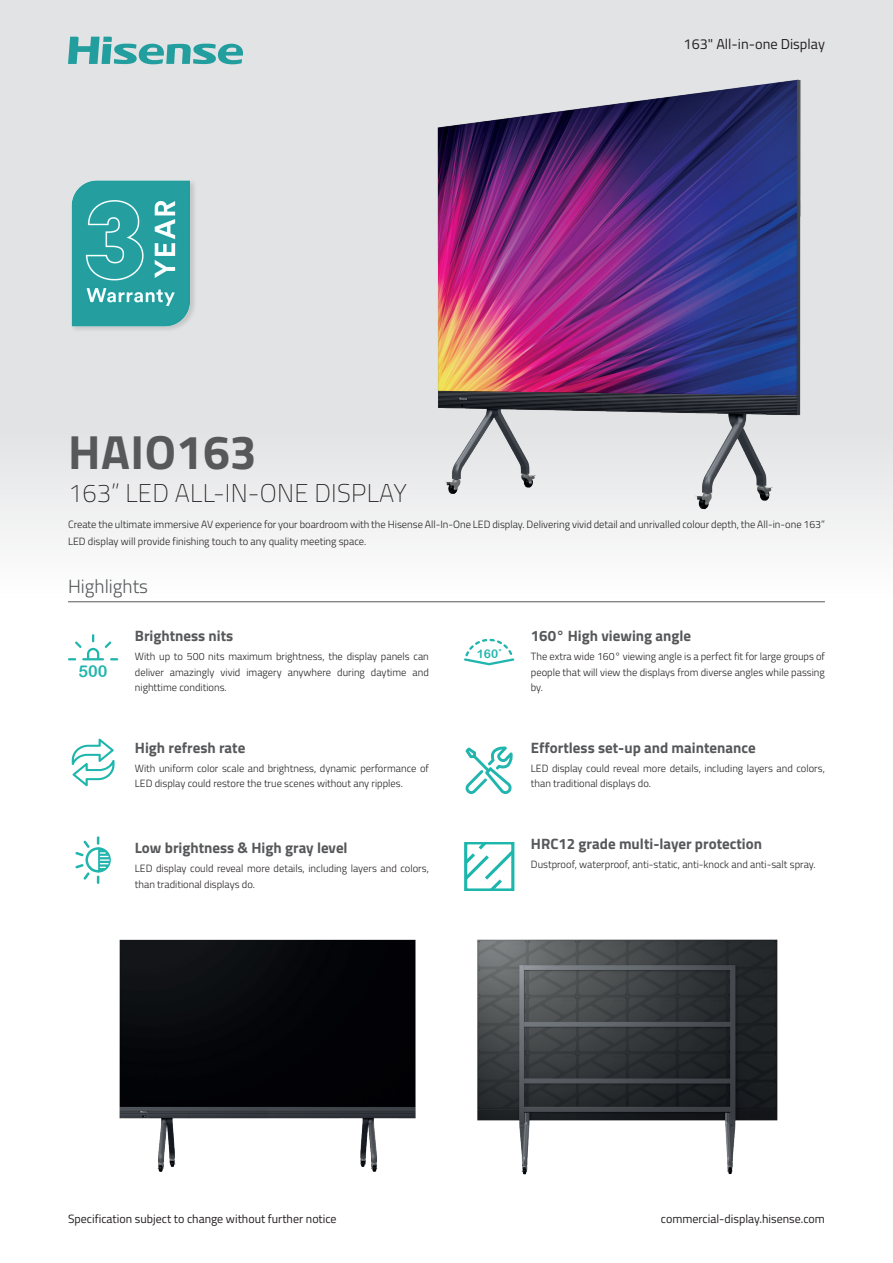
<style>
.page{position:relative;width:893px;height:1263px;background:#fff}
.page>*{position:absolute;margin:0;border:0;box-sizing:border-box;transform-origin:0 0}
.t1{font:700 48px "Titillium Web";letter-spacing:.005em;color:#57585a}
.t2{font:200 25.65px "Titillium Web";letter-spacing:.01em;color:#231f20}
.t3{font:300 19.05px "Titillium Web";color:#57585a}
.t4{font:16.35px "Arial Rounded MT Bold";color:#21b5ad}
.t5{font:700 15px "Titillium Web";color:#57585a}
.t6{font:14.4px "Titillium Web";color:#231f20}
.t7{font:12px "Titillium Web";color:#231f20}
.t8{font:12px "Arial Rounded MT Bold";color:#21b5ad}
.t9{font:300 10.5px/15.3px "Titillium Web";color:#231f20}
</style>
<div class="page">
<div style="left:0;top:0;width:892px;height:703px;background:linear-gradient(to bottom,#d9dbdc,#fafafa)"></div>
<svg style="left:68px;top:37px;width:177px;height:27px;background:#83c0c1"></svg>
<div style="left:70px;top:179px;width:127px;height:154px;background:#231f20;opacity:.15"></div>
<img style="left:68px;top:180px;width:145px;height:146px">
<img style="left:119px;top:939px;width:297px;height:233px">
<img style="left:477px;top:939px;width:301px;height:236px">
<svg style="left:68px;top:634px;width:50px;height:26px"></svg>
<svg style="left:464px;top:639px;width:50px;height:26px"></svg>
<svg style="left:72px;top:739px;width:43px;height:47px"></svg>
<svg style="left:465px;top:746px;width:48px;height:48px"></svg>
<svg style="left:75px;top:836px;width:36px;height:48px"></svg>
<svg style="left:464px;top:843px;width:50px;height:47px"></svg>
<hr style="left:68px;top:601px;width:757px;height:1px;background:#57585a">
<img style="left:413px;top:72px;width:407px;height:442px">
<h1 class="t1" style="left:68px;top:416px;width:190px">HAIO163</h1>
<h2 class="t2" style="left:68px;top:474px;width:340px">163” LED ALL-IN-ONE DISPLAY</h2>
<h3 class="t6" style="left:684px;top:34px;width:143px">163" All-in-one Display</h3>
<p class="t9" style="left:68px;top:516px;width:758px;line-height:16.5px">Create the ultimate immersive AV experience for your boardroom with the Hisense All-In-One LED display. Delivering vivid detail and unrivalled colour depth, the All-in-one 163”<br>LED display will provide finishing touch to any quality meeting space.</p>
<h3 class="t3" style="left:68px;top:572px;width:82px">Highlights</h3>
<h3 class="t4" style="left:79px;top:662px;width:31px">500</h3>
<h3 class="t5" style="left:135px;top:625px;width:100px">Brightness nits</h3>
<p class="t9" style="left:135px;top:648px;width:295px;text-align:justify">With up to 500 nits maximum brightness, the display panels can deliver amazingly vivid imagery anywhere during daytime and nighttime conditions.</p>
<h3 class="t5" style="left:135px;top:736px;width:112px">High refresh rate</h3>
<p class="t9" style="left:135px;top:760px;width:296px">With uniform color scale and brightness, dynamic performance of<br>LED display could restore the true scenes without any ripples.</p>
<h3 class="t5" style="left:135px;top:837px;width:214px">Low brightness &amp; High gray level</h3>
<p class="t9" style="left:135px;top:860px;width:296px">LED display could reveal more details, including layers and colors, than traditional displays do.</p>
<p class="t8" style="left:477px;top:647px;width:27px">160˚</p>
<h3 class="t5" style="left:531px;top:625px;width:162px">160° High viewing angle</h3>
<p class="t9" style="left:531px;top:648px;width:296px;text-align:justify">The extra wide 160° viewing angle is a perfect fit for large groups of people that will view the displays from diverse angles while passing by.</p>
<h3 class="t5" style="left:531px;top:736px;width:226px">Effortless set-up and maintenance</h3>
<p class="t9" style="left:531px;top:760px;width:296px">LED display could reveal more details, including layers and colors, than traditional displays do.</p>
<h3 class="t5" style="left:531px;top:833px;width:233px">HRC12 grade multi-layer protection</h3>
<p class="t9" style="left:531px;top:857px;width:286px">Dustproof, waterproof, anti-static, anti-knock and anti-salt spray.</p>
<p class="t7" style="left:68px;top:1209px;width:270px">Specification subject to change without further notice</p>
<p class="t7" style="left:661px;top:1209px;width:166px">commercial-display.hisense.com</p>
</div>
